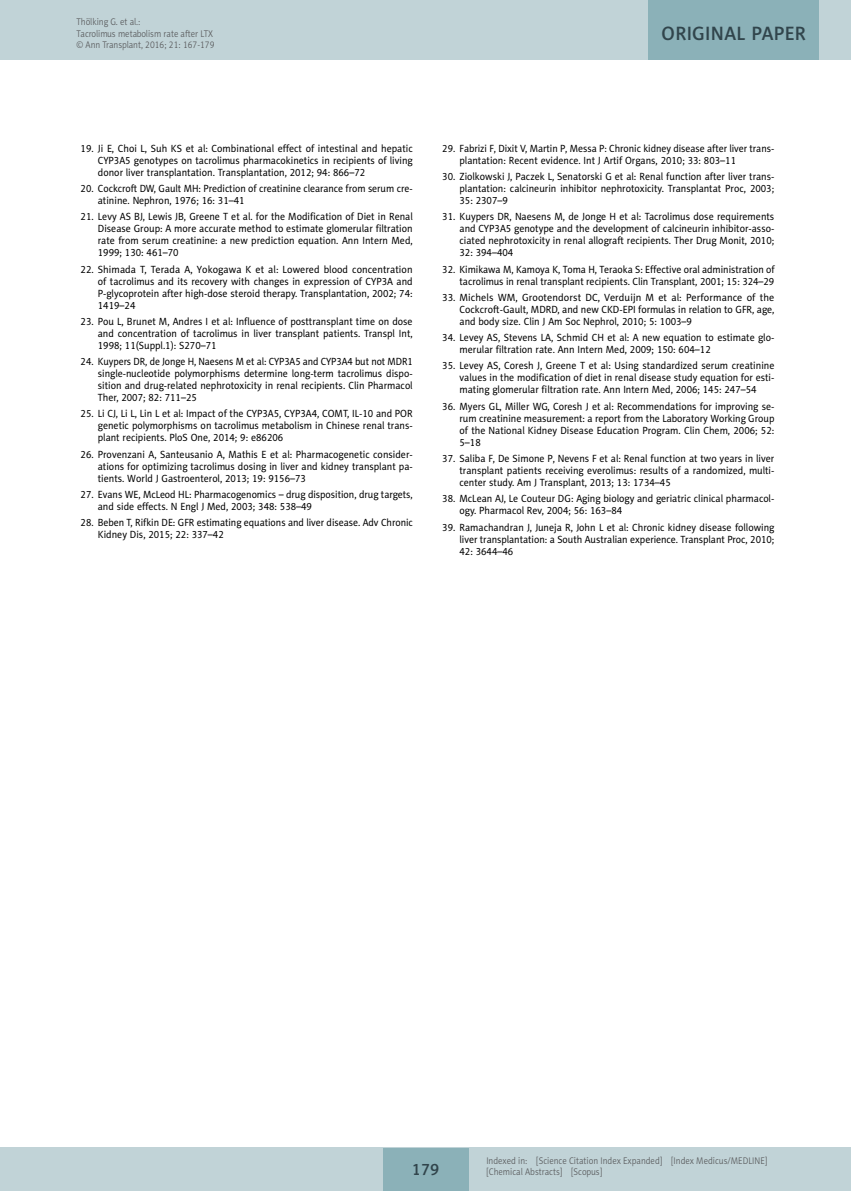
<style>
.page{position:relative;width:851px;height:1191px;background:#fff}
.page>*{position:absolute;margin:0;border:0;box-sizing:border-box;transform-origin:0 0}
.t1{font:19.5px "Naomi Sans EFN Medium";letter-spacing:.015em;color:#31454c}
.t2{font:16.5px "Naomi Sans EFN Medium";color:#31454c}
.t3{font:10.5px/12px "Naomi Sans EFN";color:#000;text-align:justify;scale:.95 1}
.t4{font:10.5px/12px "Naomi Sans EFN";color:#000;scale:.94 1}
.t5{font:10.5px/12px "Naomi Sans EFN";color:#000;text-align:justify;scale:.93 1}
.t6{font:10.5px/12px "Naomi Sans EFN";color:#000;text-align:justify;scale:.96 1}
.t7{font:10.5px/12px "Naomi Sans EFN";color:#000;text-align:justify}
.t8{font:9.75px/11.2px "Naomi Sans EFN Light";color:#58595b;scale:.9 1}
</style>
<div class="page">
<div style="left:0;top:1148px;width:850px;height:43px;background:#c1d3d7"></div>
<div style="left:383px;top:1147px;width:85px;height:43px;background:#8bb1b8"></div>
<div style="left:0;top:0;width:850px;height:60px;background:#c1d3d7"></div>
<div style="left:648px;top:0;width:171px;height:60px;background:#8bb1b8"></div>
<p class="t8" style="left:77px;top:16px;width:155px">Thölking G. et al.:<br>Tacrolimus metabolism rate after LTX © Ann Transplant, 2016; 21: 167-179</p>
<h1 class="t1" style="left:661px;top:22px;width:146px">ORIGINAL PAPER</h1>
<p class="t3" style="left:98px;top:142px;width:333px;text-indent:-17px">19. Ji E, Choi L, Suh KS et al: Combinational effect of intestinal and hepatic CYP3A5 genotypes on tacrolimus pharmacokinetics in recipients of living donor liver transplantation. Transplantation, 2012; 94: 866–72</p>
<p class="t4" style="left:98px;top:183px;width:336px;text-indent:-17px">20. Cockcroft DW, Gault MH: Prediction of creatinine clearance from serum cre&shy;atinine. Nephron, 1976; 16: 31–41</p>
<p class="t3" style="left:98px;top:211px;width:333px;text-indent:-17px">21. Levy AS BJ, Lewis JB, Greene T et al. for the Modification of Diet in Renal Disease Group: A more accurate method to estimate glomerular filtration rate from serum creatinine: a new prediction equation. Ann Intern Med, 1999; 130: 461–70</p>
<p class="t6" style="left:98px;top:263px;width:329px;text-indent:-17px">22. Shimada T, Terada A, Yokogawa K et al: Lowered blood concentration of tacrolimus and its recovery with changes in expression of CYP3A and P-glycoprotein after high-dose steroid therapy. Transplantation, 2002; 74:<br>1419–24</p>
<p class="t3" style="left:98px;top:315px;width:333px;text-indent:-17px">23. Pou L, Brunet M, Andres I et al: Influence of posttransplant time on dose and concentration of tacrolimus in liver transplant patients. Transpl Int, 1998; 11(Suppl.1): S270–71</p>
<p class="t5" style="left:98px;top:356px;width:340px;text-indent:-17px">24. Kuypers DR, de Jonge H, Naesens M et al: CYP3A5 and CYP3A4 but not MDR1 single-nucleotide polymorphisms determine long-term tacrolimus dispo&shy;sition and drug-related nephrotoxicity in renal recipients. Clin Pharmacol Ther, 2007; 82: 711–25</p>
<p class="t3" style="left:98px;top:408px;width:333px;text-indent:-17px">25. Li CJ, Li L, Lin L et al: Impact of the CYP3A5, CYP3A4, COMT, IL-10 and POR genetic polymorphisms on tacrolimus metabolism in Chinese renal trans&shy;plant recipients. PloS One, 2014; 9: e86206</p>
<p class="t3" style="left:98px;top:448px;width:333px;text-indent:-17px">26. Provenzani A, Santeusanio A, Mathis E et al: Pharmacogenetic consider&shy;ations for optimizing tacrolimus dosing in liver and kidney transplant pa&shy;tients. World J Gastroenterol, 2013; 19: 9156–73</p>
<p class="t4" style="left:98px;top:488px;width:336px;text-indent:-17px">27. Evans WE, McLeod HL: Pharmacogenomics – drug disposition, drug targets, and side effects. N Engl J Med, 2003; 348: 538–49</p>
<p class="t4" style="left:98px;top:517px;width:336px;text-indent:-17px">28. Beben T, Rifkin DE: GFR estimating equations and liver disease. Adv Chronic<br>Kidney Dis, 2015; 22: 337–42</p>
<p class="t4" style="left:459px;top:142px;width:336px;text-indent:-17px">29. Fabrizi F, Dixit V, Martin P, Messa P: Chronic kidney disease after liver trans&shy;plantation: Recent evidence. Int J Artif Organs, 2010; 33: 803–11</p>
<p class="t3" style="left:459px;top:171px;width:333px;text-indent:-17px">30. Ziolkowski J, Paczek L, Senatorski G et al: Renal function after liver trans&shy;plantation: calcineurin inhibitor nephrotoxicity. Transplantat Proc, 2003; 35: 2307–9</p>
<p class="t3" style="left:459px;top:211px;width:333px;text-indent:-17px">31. Kuypers DR, Naesens M, de Jonge H et al: Tacrolimus dose requirements and CYP3A5 genotype and the development of calcineurin inhibitor-asso&shy;ciated nephrotoxicity in renal allograft recipients. Ther Drug Monit, 2010; 32: 394–404</p>
<p class="t4" style="left:442px;top:263px;width:355px;text-align:right">32. Kimikawa M, Kamoya K, Toma H, Teraoka S: Effective oral administration of tacrolimus in renal transplant recipients. Clin Transplant, 2001; 15: 324–29</p>
<p class="t7" style="left:459px;top:291px;width:316px;text-indent:-17px">33. Michels WM, Grootendorst DC, Verduijn M et al: Performance of the Cockcroft-Gault, MDRD, and new CKD-EPI formulas in relation to GFR, age, and body size. Clin J Am Soc Nephrol, 2010; 5: 1003–9</p>
<p class="t3" style="left:459px;top:332px;width:333px;text-indent:-17px">34. Levey AS, Stevens LA, Schmid CH et al: A new equation to estimate glo&shy;merular filtration rate. Ann Intern Med, 2009; 150: 604–12</p>
<p class="t3" style="left:459px;top:360px;width:333px;text-indent:-17px">35. Levey AS, Coresh J, Greene T et al: Using standardized serum creatinine values in the modification of diet in renal disease study equation for esti&shy;mating glomerular filtration rate. Ann Intern Med, 2006; 145: 247–54</p>
<p class="t3" style="left:459px;top:400px;width:333px;text-indent:-17px">36. Myers GL, Miller WG, Coresh J et al: Recommendations for improving se&shy;rum creatinine measurement: a report from the Laboratory Working Group of the National Kidney Disease Education Program. Clin Chem, 2006; 52:<br>5–18</p>
<p class="t3" style="left:459px;top:452px;width:333px;text-indent:-17px">37. Saliba F, De Simone P, Nevens F et al: Renal function at two years in liver transplant patients receiving everolimus: results of a randomized, multi&shy;center study. Am J Transplant, 2013; 13: 1734–45</p>
<p class="t3" style="left:459px;top:493px;width:333px;text-indent:-17px">38. McLean AJ, Le Couteur DG: Aging biology and geriatric clinical pharmacol&shy;ogy. Pharmacol Rev, 2004; 56: 163–84</p>
<p class="t3" style="left:459px;top:521px;width:333px;text-indent:-17px">39. Ramachandran J, Juneja R, John L et al: Chronic kidney disease following liver transplantation: a South Australian experience. Transplant Proc, 2010; 42: 3644–46</p>
<h2 class="t2" style="left:412px;top:1160px;width:29px">179</h2>
<p class="t8" style="left:486px;top:1155px;width:313px">Indexed in: [Science Citation Index Expanded] [Index Medicus/MEDLINE] [Chemical Abstracts] [Scopus]</p>
</div>
